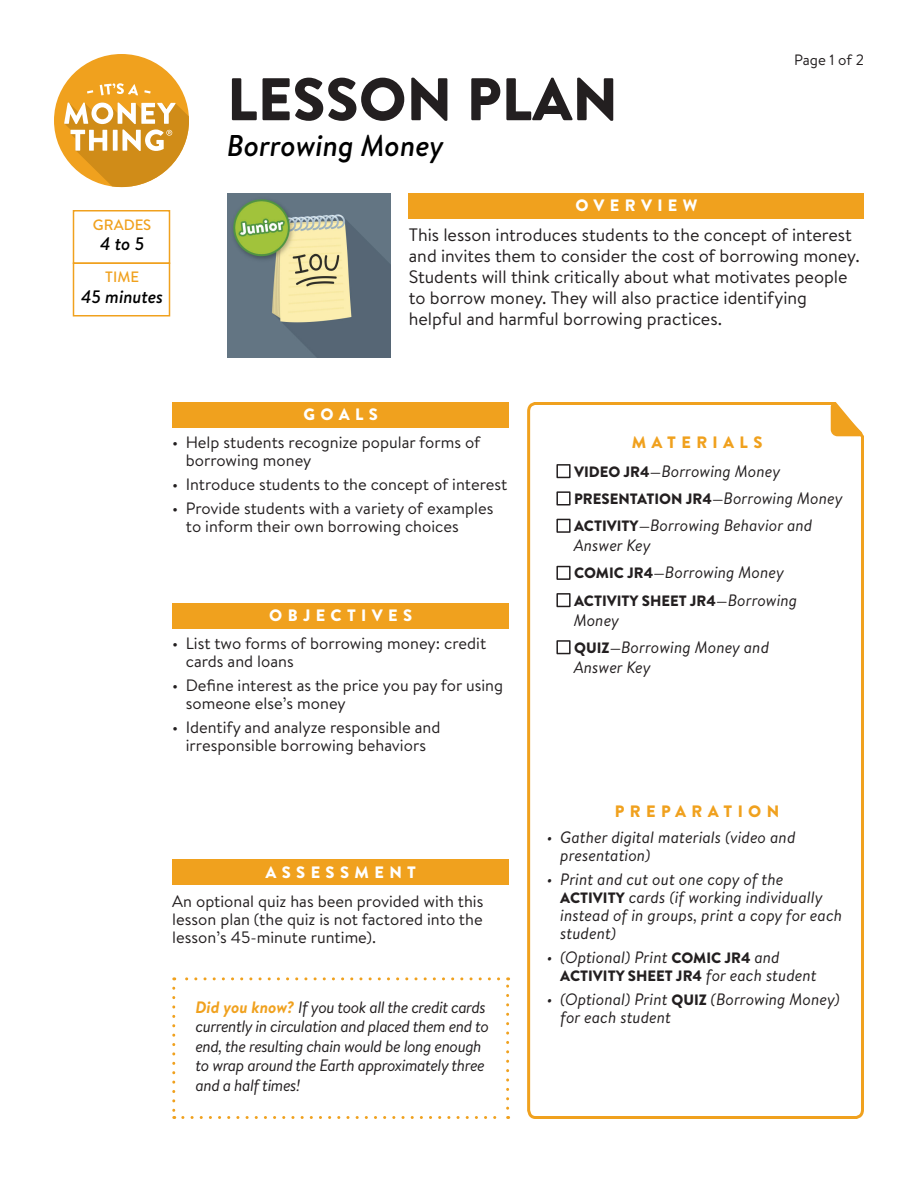
<style>
.page{position:relative;width:918px;height:1188px;background:#fff}
.page>*{position:absolute;margin:0;border:0;box-sizing:border-box;transform-origin:0 0}
.t1{font:900 60px "Brandon Text";color:#231f20}
.t2{font:italic 500 30px "Brandon Text";color:#000}
.t3{font:18px/21px "Brandon Text";letter-spacing:-.005em;color:#231f20}
.t4{font:italic 500 18px "Brandon Text";letter-spacing:-.005em;color:#000}
.t5{font:16.5px/18px "Brandon Text";color:#231f20}
.t6{font:italic 16.5px/18px "Brandon Text";letter-spacing:-.005em;color:#231f20}
.t7{font:italic 16.5px/19.5px "Brandon Text";letter-spacing:-.03em;color:#231f20}
.t8{font:900 16.5px "Brandon Text";letter-spacing:.325em;color:#fff}
.t9{font:900 16.5px "Brandon Text";letter-spacing:.325em;color:#f0a11e}
.t10{font:900 15px "Brandon Text";color:#231f20}
.t11{font:500 15px "Brandon Text";color:#f0a11e}
.t12{font:15px "Brandon Text";letter-spacing:-.005em;color:#231f20}
.s1{font-weight:700;color:#f0a11e}
.s2{font-weight:900;font-style:normal;font-size:15px}
.s3{font-weight:500;font-style:normal;font-size:15px}
.s4{font-weight:500}
.s5{font-weight:400;font-style:italic;font-size:16.5px}
</style>
<div class="page">
<svg style="left:527px;top:402px;width:337px;height:717px"></svg>
<svg style="left:831px;top:403px;width:33px;height:33px"></svg>
<img style="left:227px;top:193px;width:164px;height:164px">
<div style="left:556px;top:464px;width:15px;height:14px;border:2px solid #231f20"></div>
<div style="left:556px;top:491px;width:15px;height:15px;border:2px solid #231f20"></div>
<div style="left:556px;top:519px;width:15px;height:14px;border:2px solid #231f20"></div>
<div style="left:556px;top:566px;width:15px;height:14px;border:2px solid #231f20"></div>
<div style="left:556px;top:593px;width:15px;height:14px;border:2px solid #231f20"></div>
<div style="left:556px;top:640px;width:15px;height:14px;border:2px solid #231f20"></div>
<div style="left:172px;top:402px;width:337px;height:26px;background:#f0a11e"></div>
<div style="left:409px;top:193px;width:455px;height:26px;background:#f0a11e"></div>
<div style="left:172px;top:603px;width:337px;height:26px;background:#f0a11e"></div>
<div style="left:172px;top:860px;width:337px;height:25px;background:#f0a11e"></div>
<svg style="left:172px;top:988px;width:3px;height:131px"></svg>
<svg style="left:183px;top:1116px;width:326px;height:3px"></svg>
<svg style="left:506px;top:977px;width:3px;height:131px"></svg>
<svg style="left:174px;top:977px;width:325px;height:3px"></svg>
<div style="left:73px;top:210px;width:97px;height:54px;border:2px solid #f0a11e"></div>
<div style="left:73px;top:262px;width:97px;height:54px;border:2px solid #f0a11e"></div>
<div style="left:54px;top:54px;width:135px;height:133px;background:#f0a11e;border-radius:50%"></div>
<svg style="left:100px;top:83px;width:38px;height:12px"></svg>
<svg style="left:87px;top:90px;width:6px;height:4px"></svg>
<svg style="left:144px;top:90px;width:7px;height:4px"></svg>
<svg style="left:64px;top:103px;width:125px;height:84px"></svg>
<p class="t11" style="left:93px;top:214px;width:60px">GRADES</p>
<p class="t4" style="left:100px;top:232px;width:46px">4 to 5</p>
<p class="t4" style="left:81px;top:285px;width:83px">45 minutes</p>
<p class="t11" style="left:105px;top:267px;width:35px">TIME</p>
<h1 class="t1" style="left:227px;top:57px;width:392px">LESSON PLAN</h1>
<h2 class="t2" style="left:227px;top:125px;width:218px">Borrowing Money</h2>
<p class="t8" style="left:575px;top:194px;width:124px">OVERVIEW</p>
<p class="t12" style="left:794px;top:49px;width:71px">Page 1 of 2</p>
<p class="t3" style="left:409px;top:223px;width:452px">This lesson introduces students to the concept of interest and invites them to consider the cost of borrowing money.<br>Students will think critically about what motivates people to borrow money. They will also practice identifying helpful and harmful borrowing practices.</p>
<p class="t8" style="left:303px;top:403px;width:76px">GOALS</p>
<p class="t5" style="left:186px;top:433px;width:296px;text-indent:-13px">• Help students recognize popular forms of borrowing money</p>
<p class="t5" style="left:172px;top:475px;width:337px">• Introduce students to the concept of interest</p>
<p class="t5" style="left:186px;top:499px;width:309px;text-indent:-13px">• Provide students with a variety of examples to inform their own borrowing choices</p>
<p class="t8" style="left:269px;top:604px;width:145px">OBJECTIVES</p>
<p class="t5" style="left:186px;top:634px;width:302px;text-indent:-13px">• List two forms of borrowing money: credit cards and loans</p>
<p class="t5" style="left:186px;top:676px;width:319px;text-indent:-13px">• Define interest as the price you pay for using someone else’s money</p>
<p class="t5" style="left:172px;top:718px;width:270px;text-align:center">• Identify and analyze responsible and irresponsible borrowing behaviors</p>
<p class="t8" style="left:265px;top:860px;width:152px">ASSESSMENT</p>
<p class="t5" style="left:172px;top:892px;width:313px;text-align:justify">An optional quiz has been provided with this lesson plan (the quiz is not factored into the lesson’s 45-minute runtime).</p>
<p class="t7" style="left:195px;top:997px;width:295px"><span class="s1">Did you know?</span> If you took all the credit cards currently in circulation and placed them end to end, the resulting chain would be long enough to wrap around the Earth approximately three and a half times!</p>
<p class="t9" style="left:632px;top:430px;width:132px">MATERIALS</p>
<p class="t6" style="left:574px;top:461px;width:208px"><span class="s2">VIDEO JR4</span><span class="s3">—</span>Borrowing Money</p>
<p class="t10" style="left:574px;top:488px;width:270px">PRESENTATION JR4<span class="s4">—</span><span class="s5">Borrowing Money</span></p>
<p class="t6" style="left:574px;top:515px;width:240px;line-height:19.8px"><span class="s2">ACTIVITY</span><span class="s3">—</span>Borrowing Behavior and<br>Answer Key</p>
<p class="t6" style="left:574px;top:563px;width:211px"><span class="s2">COMIC JR4</span><span class="s3">—</span>Borrowing Money</p>
<p class="t10" style="left:574px;top:590px;width:225px">ACTIVITY SHEET JR4<span class="s4">—</span><span class="s5">Borrowing</span></p>
<p class="t6" style="left:574px;top:606px;width:197px;line-height:27.3px">Money<br><span class="s2">QUIZ</span><span class="s3">—</span>Borrowing Money and</p>
<p class="t6" style="left:574px;top:657px;width:78px">Answer Key</p>
<p class="t9" style="left:615px;top:800px;width:166px">PREPARATION</p>
<p class="t6" style="left:560px;top:828px;width:237px;text-indent:-13px">• Gather digital materials (video and presentation)</p>
<p class="t6" style="left:560px;top:870px;width:283px;text-indent:-13px">• Print and cut out one copy of the<br><span class="s2">ACTIVITY</span> cards (if working individually instead of in groups, print a copy for each student)</p>
<p class="t6" style="left:547px;top:948px;width:235px">• (Optional) Print <span class="s2">COMIC JR4</span> and</p>
<p class="t10" style="left:560px;top:966px;width:258px">ACTIVITY SHEET JR4 <span class="s5">for each student</span></p>
<p class="t6" style="left:560px;top:990px;width:281px;text-indent:-13px">• (Optional) Print <span class="s2">QUIZ</span> (Borrowing Money) for each student</p>
</div>
